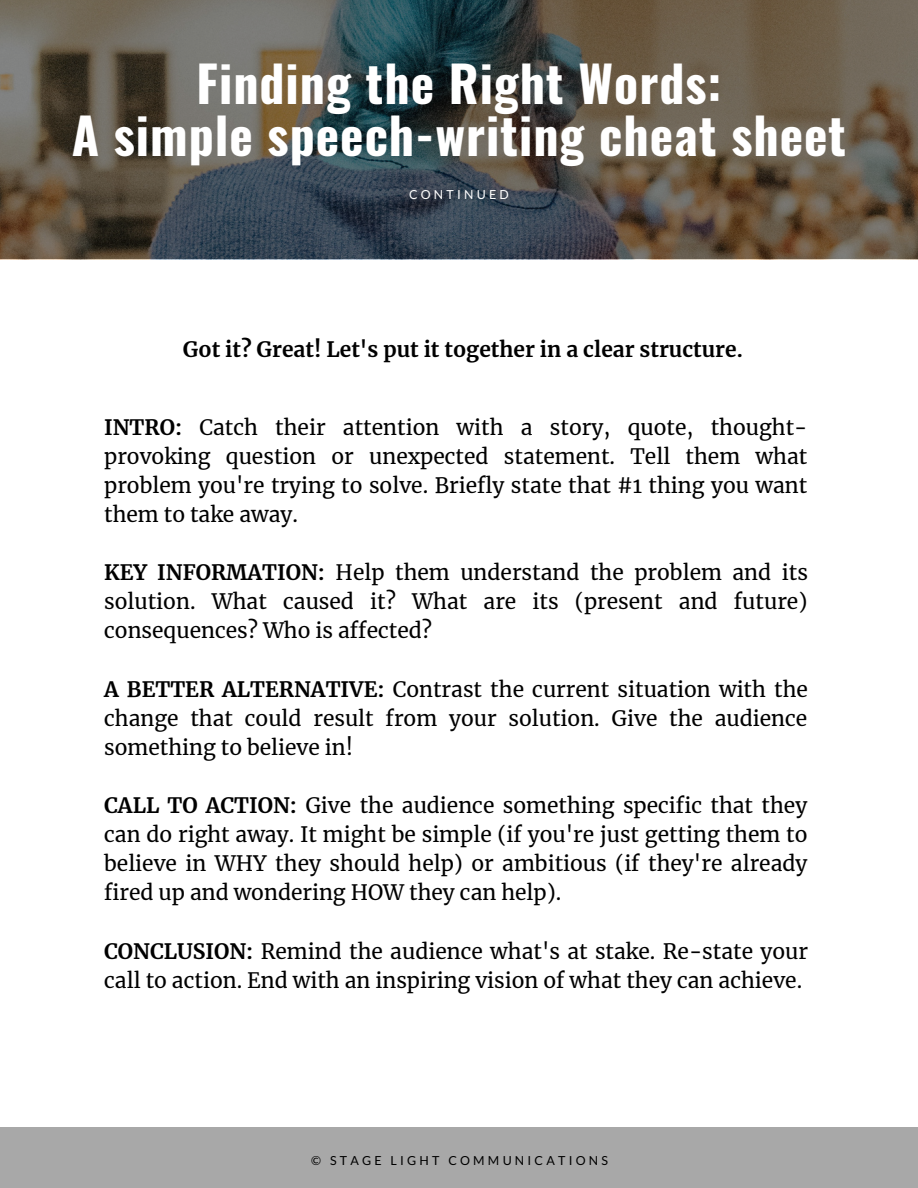
<style>
.page{position:relative;width:918px;height:1188px;background:#fff}
.page>*{position:absolute;margin:0;border:0;box-sizing:border-box;transform-origin:0 0}
.t1{font:700 49.8px/51.8px "Oswald";letter-spacing:.02em;color:#fff;text-align:center}
.t2{font:21px/29.1px "Merriweather";color:#000;text-align:justify}
.t3{font:700 21px "Merriweather";color:#000}
.t4{font:12.45px "Lato";letter-spacing:.26em;color:#000}
.t5{font:12.45px "Lato";letter-spacing:.26em;color:#fff}
.s1{font-weight:700}
</style>
<div class="page">
<img style="left:0;top:0;width:918px;height:259px">
<div style="left:0;top:1127px;width:918px;height:61px;background:#a8a8a8"></div>
<h1 class="t1" style="left:72px;top:55px;width:776px">Finding the Right Words:<br>A simple speech-writing cheat sheet</h1>
<p class="t5" style="left:409px;top:186px;width:101px">CONTINUED</p>
<p class="t3" style="left:183px;top:336px;width:561px">Got it? Great! Let's put it together in a clear structure.</p>
<p class="t2" style="left:104px;top:413px;width:705px"><span class="s1">INTRO:</span> Catch their attention with a story, quote, thought&shy;provoking question or unexpected statement. Tell them what problem you're trying to solve. Briefly state that #1 thing you want them to take away.</p>
<p class="t2" style="left:104px;top:558px;width:705px"><span class="s1">KEY INFORMATION:</span> Help them understand the problem and its solution. What caused it? What are its (present and future) consequences? Who is affected?</p>
<p class="t2" style="left:104px;top:675px;width:705px"><span class="s1">A BETTER ALTERNATIVE:</span> Contrast the current situation with the change that could result from your solution. Give the audience something to believe in!</p>
<p class="t2" style="left:104px;top:791px;width:705px"><span class="s1">CALL TO ACTION:</span> Give the audience something specific that they can do right away. It might be simple (if you're just getting them to believe in WHY they should help) or ambitious (if they're already fired up and wondering HOW they can help).</p>
<p class="t2" style="left:104px;top:936px;width:705px"><span class="s1">CONCLUSION:</span> Remind the audience what's at stake. Re-state your call to action. End with an inspiring vision of what they can achieve.</p>
<p class="t4" style="left:311px;top:1153px;width:298px">© STAGE LIGHT COMMUNICATIONS</p>
</div>
